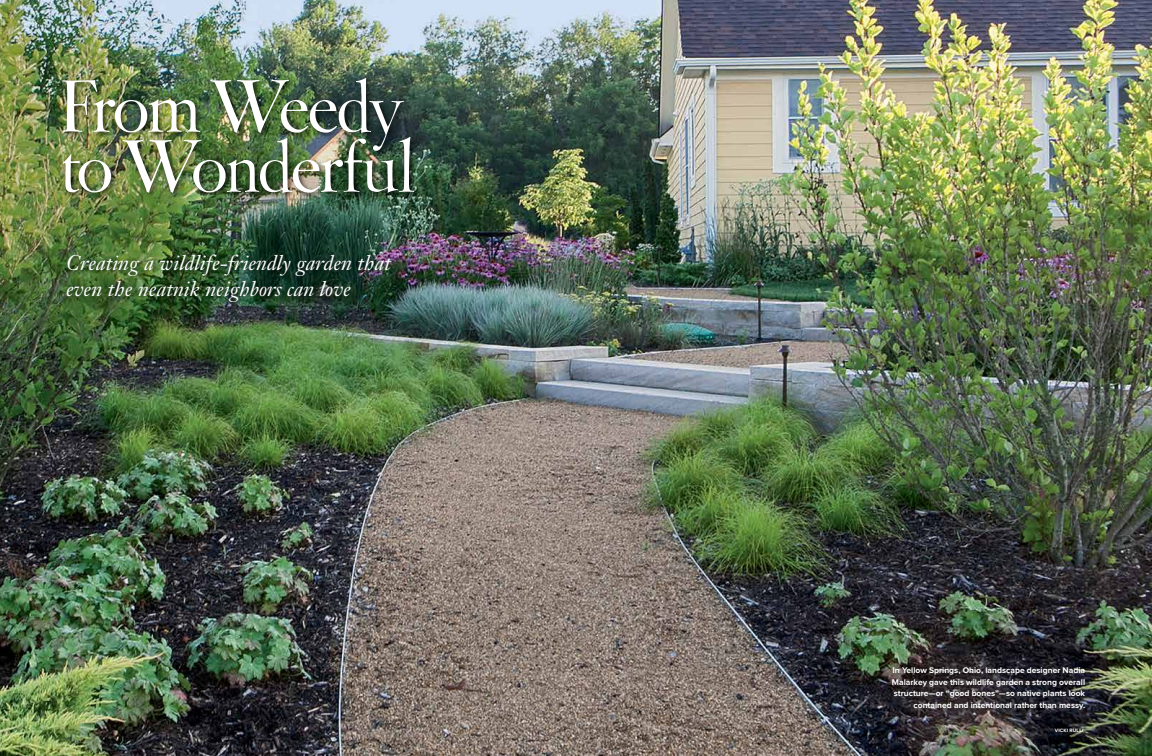
<style>
.page{position:relative;width:1152px;height:756px;background:#fff}
.page>*{position:absolute;margin:0;border:0;box-sizing:border-box;transform-origin:0 0}
.t1{font:80px/60px "Janson Antiqua SBOP";letter-spacing:-.055em;color:#fff}
.t2{font:italic 21px/26px "Janson Text LT Std";color:#fff}
.t3{font:700 8.5px/11.5px "Proxima Nova";color:#fff;text-align:right}
.t4{font:700 5px "Proxima Nova";letter-spacing:.035em;color:#fff}
</style>
<div class="page">
<img style="left:0;top:0;width:1152px;height:756px">
<div style="left:60px;top:75px;width:361px;height:125px;background:#000;opacity:.75"></div>
<div style="left:62px;top:250px;width:335px;height:58px;background:#000;opacity:.75"></div>
<h1 class="t1" style="left:58px;top:80px;width:359px">From Weedy to Wonderful</h1>
<h2 class="t2" style="left:66px;top:250px;width:327px">Creating a wildlife-friendly garden that even the neatnik neighbors can love</h2>
<p class="t3" style="left:892px;top:665px;width:195px">In Yellow Springs, Ohio, landscape designer Nadia Malarkey gave this wildlife garden a strong overall structure—or “good bones”—so native plants look contained and intentional rather than messy.</p>
<p class="t4" style="left:1055px;top:727px;width:30px">VICKI RULLI</p>
</div>
